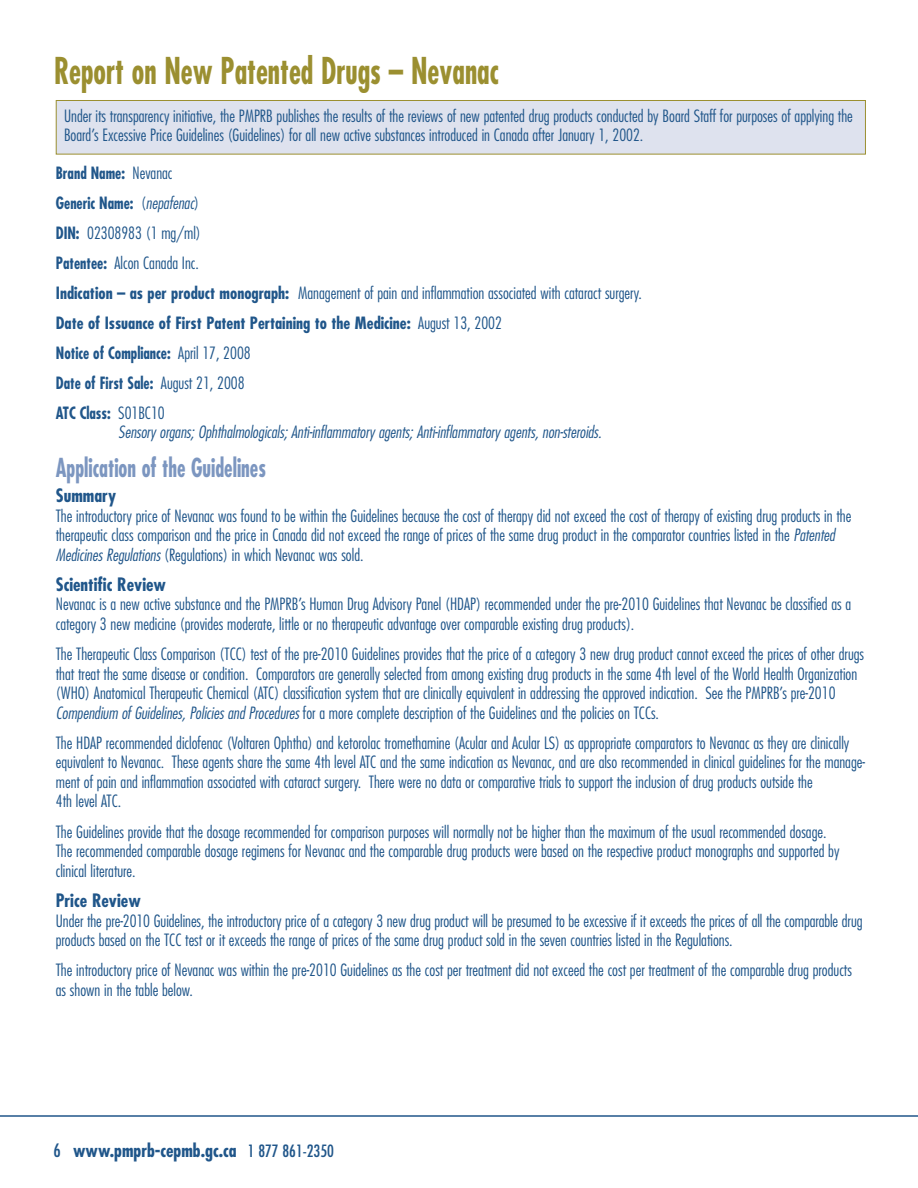
<style>
.page{position:relative;width:918px;height:1188px;background:#fff}
.page>*{position:absolute;margin:0;border:0;box-sizing:border-box;transform-origin:0 0}
.t1{font:700 condensed 36px "Futura LT";color:#9b8f30;scale:.8 1}
.t2{font:700 condensed 25.5px "Futura LT";color:#7c96c0;scale:.8 1}
.t3{font:700 condensed 18px "Futura LT";color:#20568a}
.t4{font:300 condensed 16.5px/19.5px "Futura LT";color:#20568a}
.t5{font:700 condensed 16.5px/30px "Futura LT";color:#20568a;scale:.9 1}
.t6{font:italic 300 condensed 16.5px "Futura LT";color:#20568a}
.s1{font-weight:300}
.s2{font-weight:300;font-style:italic}
.s3{font-style:italic}
.s4{font-weight:400}
.s5{font-weight:400;font-size:16.5px}
</style>
<div class="page">
<hr style="left:0;top:1115px;width:918px;height:2px;background:#20568a">
<div style="left:57px;top:101px;width:808px;height:53px;background:#dee2ee"></div>
<div style="left:56px;top:100px;width:810px;height:54px;border:1px solid #9b8f30"></div>
<h1 class="t1" style="left:54px;top:55px;width:557px">Report on New Patented Drugs – Nevanac</h1>
<p class="t4" style="left:64px;top:107px;width:790px">Under its transparency initiative, the PMPRB publishes the results of the reviews of new patented drug products conducted by Board Staff for purposes of applying the<br>Board’s Excessive Price Guidelines (Guidelines) for all new active substances introduced in Canada after January 1, 2002.</p>
<p class="t5" style="left:56px;top:159px;width:653px">Brand Name: <span class="s1">Nevanac<br></span>Generic Name: <span class="s1">(</span><span class="s2">nepafenac</span><span class="s1">)<br></span>DIN: <span class="s1">02308983 (1 mg/ml)<br></span>Patentee: <span class="s1">Alcon Canada Inc.<br></span>Indication – as per product monograph: <span class="s1">Management of pain and inflammation associated with cataract surgery.<br></span>Date of Issuance of First Patent Pertaining to the Medicine: <span class="s1">August 13, 2002<br></span>Notice of Compliance: <span class="s1">April 17, 2008<br></span>Date of First Sale: <span class="s1">August 21, 2008<br></span>ATC Class: <span class="s1">S01BC10</span></p>
<p class="t6" style="left:118px;top:425px;width:485px">Sensory organs; Ophthalmologicals; Anti-inflammatory agents; Anti-inflammatory agents, non-steroids.</p>
<h2 class="t2" style="left:56px;top:457px;width:264px">Application of the Guidelines</h2>
<p class="t3" style="left:56px;top:488px;width:62px">Summary</p>
<p class="t4" style="left:56px;top:507px;width:797px">The introductory price of Nevanac was found to be within the Guidelines because the cost of therapy did not exceed the cost of therapy of existing drug products in the therapeutic class comparison and the price in Canada did not exceed the range of prices of the same drug product in the comparator countries listed in the <span class="s3">Patented<br>Medicines Regulations</span> (Regulations) in which Nevanac was sold.</p>
<p class="t3" style="left:56px;top:576px;width:112px">Scientific Review</p>
<p class="t4" style="left:56px;top:596px;width:797px">Nevanac is a new active substance and the PMPRB’s Human Drug Advisory Panel (HDAP) recommended under the pre-2010 Guidelines that Nevanac be classified as a category 3 new medicine (provides moderate, little or no therapeutic advantage over comparable existing drug products).</p>
<p class="t4" style="left:56px;top:646px;width:810px">The Therapeutic Class Comparison (TCC) test of the pre-2010 Guidelines provides that the price of a category 3 new drug product cannot exceed the prices of other drugs that treat the same disease or condition. Comparators are generally selected from among existing drug products in the same 4th level of the World Health Organization (WHO) Anatomical Therapeutic Chemical (ATC) classification system that are clinically equivalent in addressing the approved indication. See the PMPRB’s pre-2010<br><span class="s3">Compendium of Guidelines, Policies and Procedures</span> for a more complete description of the Guidelines and the policies on TCCs.</p>
<p class="t4" style="left:56px;top:734px;width:811px">The HDAP recommended diclofenac (Voltaren Ophtha) and ketorolac tromethamine (Acular and Acular LS) as appropriate comparators to Nevanac as they are clinically equivalent to Nevanac. These agents share the same 4th level ATC and the same indication as Nevanac, and are also recommended in clinical guidelines for the manage&shy;ment of pain and inflammation associated with cataract surgery. There were no data or comparative trials to support the inclusion of drug products outside the<br>4th level ATC.</p>
<p class="t4" style="left:56px;top:823px;width:785px">The Guidelines provide that the dosage recommended for comparison purposes will normally not be higher than the maximum of the usual recommended dosage.<br>The recommended comparable dosage regimens for Nevanac and the comparable drug products were based on the respective product monographs and supported by clinical literature.</p>
<p class="t3" style="left:56px;top:893px;width:87px">Price Review</p>
<p class="t4" style="left:56px;top:912px;width:808px">Under the pre-2010 Guidelines, the introductory price of a category 3 new drug product will be presumed to be excessive if it exceeds the prices of all the comparable drug products based on the TCC test or it exceeds the range of prices of the same drug product sold in the seven countries listed in the Regulations.</p>
<p class="t4" style="left:56px;top:962px;width:798px">The introductory price of Nevanac was within the pre-2010 Guidelines as the cost per treatment did not exceed the cost per treatment of the comparable drug products as shown in the table below.</p>
<p class="t3" style="left:53px;top:1142px;width:282px"><span class="s4">6</span> www.pmprb-cepmb.gc.ca <span class="s5">1 877 861-2350</span></p>
</div>
